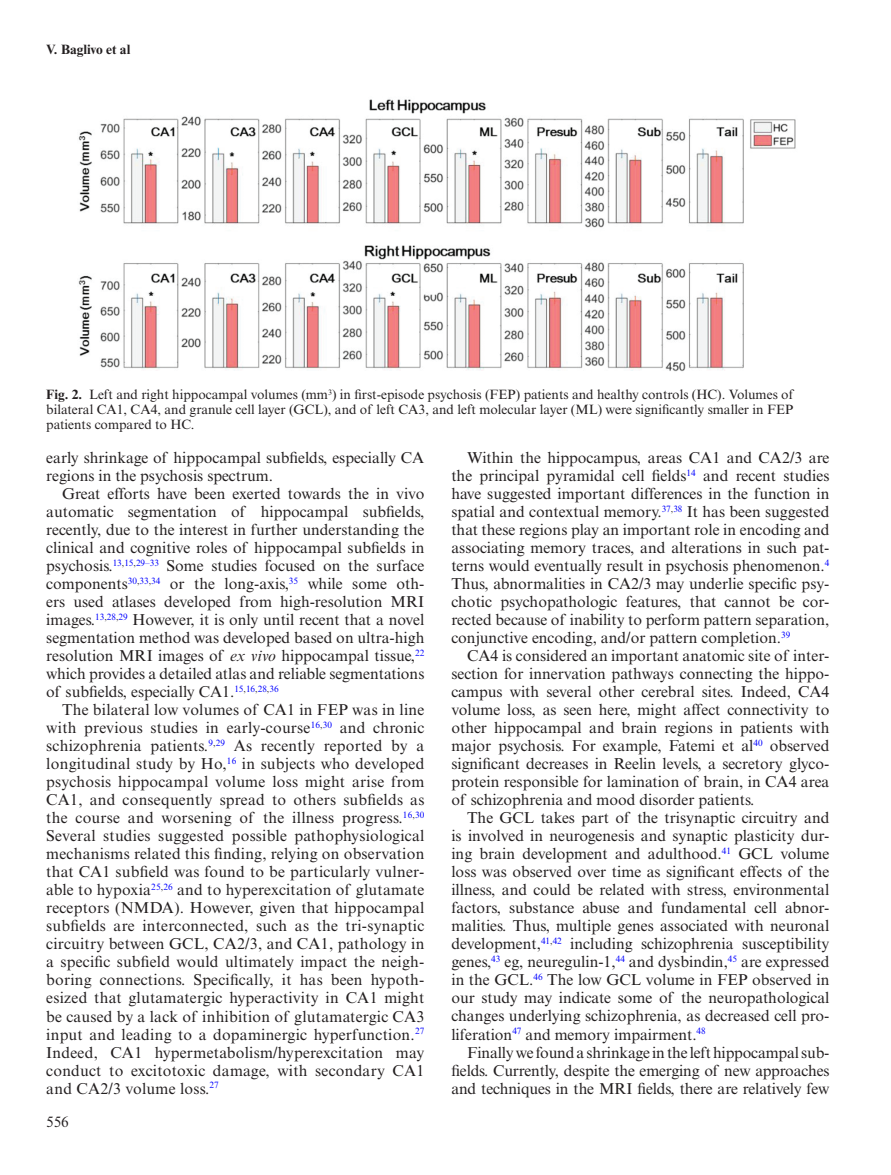
<style>
.page{position:relative;width:891px;height:1175px;background:#fff}
.page>*{position:absolute;margin:0;border:0;box-sizing:border-box;transform-origin:0 0}
.t1{font:15.75px/18px "Times New Roman MT Std";color:#231f20;text-align:justify}
.t2{font:15px "Times New Roman MT Std";color:#231f20}
.t3{font:13.5px/15px "Times New Roman MT Std";color:#231f20;text-align:justify}
.t4{font:700 13.5px "Times New Roman MT Std";color:#231f20}
.s1{font-weight:700}
.s2{font-style:italic}
</style>
<div class="page">
<img style="left:78px;top:99px;width:718px;height:273px">
<p class="t4" style="left:46px;top:41px;width:86px">V. Baglivo et al</p>
<p class="t3" style="left:46px;top:387px;width:748px"><span class="s1">Fig. 2.</span> Left and right hippocampal volumes (mm<sup>3</sup>) in first-episode psychosis (FEP) patients and healthy controls (HC). Volumes of bilateral CA1, CA4, and granule cell layer (GCL), and of left CA3, and left molecular layer (ML) were significantly smaller in FEP patients compared to HC.</p>
<p class="t1" style="left:46px;top:449px;width:380px">early shrinkage of hippocampal subfields, especially CA regions in the psychosis spectrum.</p>
<p class="t1" style="left:46px;top:485px;width:380px;text-indent:16px">Great efforts have been exerted towards the in vivo automatic segmentation of hippocampal subfields, recently, due to the interest in further understanding the clinical and cognitive roles of hippocampal subfields in psychosis.<sup>13</sup><sup>,</sup><sup>15</sup><sup>,</sup><sup>29–33</sup> Some studies focused on the surface components<sup>30</sup><sup>,</sup><sup>33</sup><sup>,</sup><sup>34</sup> or the long-axis,<sup>35</sup> while some oth&shy;ers used atlases developed from high-resolution MRI images.<sup>13</sup><sup>,</sup><sup>28</sup><sup>,</sup><sup>29</sup> However, it is only until recent that a novel segmentation method was developed based on ultra-high resolution MRI images of <span class="s2">ex vivo</span> hippocampal tissue,<sup>22 </sup>which provides a detailed atlas and reliable segmentations of subfields, especially CA1.<sup>15</sup><sup>,</sup><sup>16</sup><sup>,</sup><sup>28</sup><sup>,</sup><sup>36</sup></p>
<p class="t1" style="left:46px;top:701px;width:380px;text-indent:16px">The bilateral low volumes of CA1 in FEP was in line with previous studies in early-course<sup>16</sup><sup>,</sup><sup>30</sup> and chronic schizophrenia patients.<sup>9</sup><sup>,</sup><sup>29</sup> As recently reported by a longitudinal study by Ho,<sup>16</sup> in subjects who developed psychosis hippocampal volume loss might arise from CA1, and consequently spread to others subfields as the course and worsening of the illness progress.<sup>16</sup><sup>,</sup><sup>30<br></sup>Several studies suggested possible pathophysiological mechanisms related this finding, relying on observation that CA1 subfield was found to be particularly vulner&shy;able to hypoxia<sup>25</sup><sup>,</sup><sup>26</sup> and to hyperexcitation of glutamate receptors (NMDA). However, given that hippocampal subfields are interconnected, such as the tri-synaptic circuitry between GCL, CA2/3, and CA1, pathology in a specific subfield would ultimately impact the neigh&shy;boring connections. Specifically, it has been hypoth&shy;esized that glutamatergic hyperactivity in CA1 might be caused by a lack of inhibition of glutamatergic CA3 input and leading to a dopaminergic hyperfunction.<sup>27<br></sup>Indeed, CA1 hypermetabolism/hyperexcitation may conduct to excitotoxic damage, with secondary CA1 and CA2/3 volume loss.<sup>27</sup></p>
<p class="t2" style="left:46px;top:1113px;width:24px">556</p>
<p class="t1" style="left:451px;top:449px;width:380px;text-indent:16px">Within the hippocampus, areas CA1 and CA2/3 are the principal pyramidal cell fields<sup>14</sup> and recent studies have suggested important differences in the function in spatial and contextual memory.<sup>37</sup><sup>,</sup><sup>38</sup> It has been suggested that these regions play an important role in encoding and associating memory traces, and alterations in such pat&shy;terns would eventually result in psychosis phenomenon.<sup>4<br></sup>Thus, abnormalities in CA2/3 may underlie specific psy&shy;chotic psychopathologic features, that cannot be cor&shy;rected because of inability to perform pattern separation, conjunctive encoding, and/or pattern completion.<sup>39</sup></p>
<p class="t1" style="left:451px;top:647px;width:380px;text-indent:16px">CA4 is considered an important anatomic site of inter&shy;section for innervation pathways connecting the hippo&shy;campus with several other cerebral sites. Indeed, CA4 volume loss, as seen here, might affect connectivity to other hippocampal and brain regions in patients with major psychosis. For example, Fatemi et al<sup>40</sup> observed significant decreases in Reelin levels, a secretory glyco&shy;protein responsible for lamination of brain, in CA4 area of schizophrenia and mood disorder patients.</p>
<p class="t1" style="left:451px;top:809px;width:380px;text-indent:16px">The GCL takes part of the trisynaptic circuitry and is involved in neurogenesis and synaptic plasticity dur&shy;ing brain development and adulthood.<sup>41</sup> GCL volume loss was observed over time as significant effects of the illness, and could be related with stress, environmental factors, substance abuse and fundamental cell abnor&shy;malities. Thus, multiple genes associated with neuronal development,<sup>41</sup><sup>,</sup><sup>42</sup> including schizophrenia susceptibility genes,<sup>43</sup> eg, neuregulin-1,<sup>44</sup> and dysbindin,<sup>45</sup> are expressed in the GCL.<sup>46</sup> The low GCL volume in FEP observed in our study may indicate some of the neuropathological changes underlying schizophrenia, as decreased cell pro&shy;liferation<sup>47</sup> and memory impairment.<sup>48</sup></p>
<p class="t1" style="left:451px;top:1043px;width:380px;text-indent:16px">Finally we found a shrinkage in the left hippocampal sub&shy;fields. Currently, despite the emerging of new approaches and techniques in the MRI fields, there are relatively few</p>
</div>
